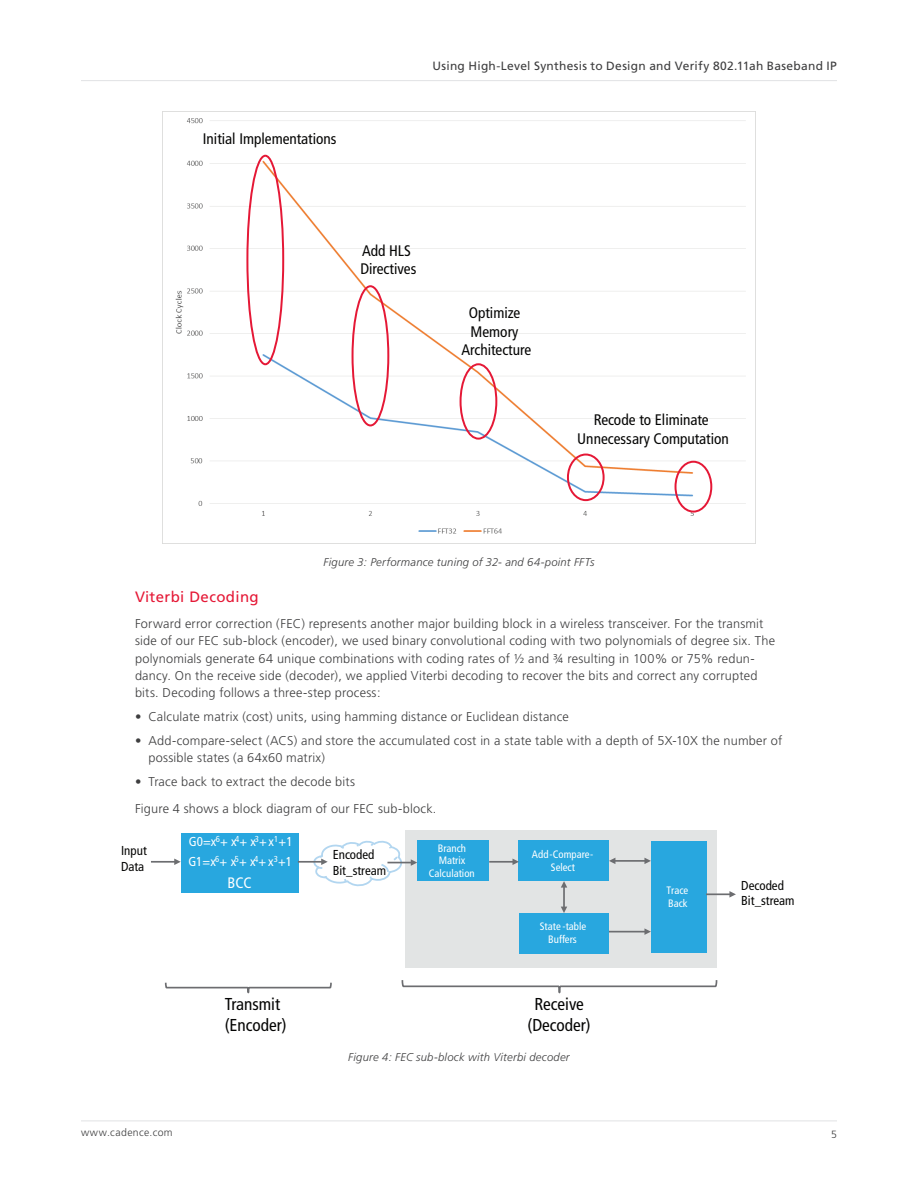
<style>
.page{position:relative;width:918px;height:1188px;background:#fff}
.page>*{position:absolute;margin:0;border:0;box-sizing:border-box;transform-origin:0 0}
.t1{font:condensed 17.25px "Frutiger";color:#050504}
.t2{font:condensed 15.3px/18.3px "Frutiger";color:#050504;text-align:center}
.t3{font:condensed 15.15px "Frutiger";color:#fff}
.Body_Header_A{font:15px "Frutiger";letter-spacing:.025em;color:#e51836}
.t4{font:condensed 12.9px/15.6px "Frutiger";color:#050504}
.t5{font:condensed 12.9px "Frutiger";color:#fff}
.Body{font:300 12.75px/17.2px "Frutiger";letter-spacing:.015em;color:#3e3e3f}
.t6{font:12px "Frutiger";letter-spacing:.02em;color:#3e3e3f}
.t7{font:italic 300 11.25px "Frutiger";letter-spacing:.02em;color:#3e3e3f}
.t8{font:condensed 10.8px/12.9px "Frutiger";color:#fff;text-align:center}
.t9{font:300 10.5px "Frutiger";letter-spacing:.04em;color:#3e3e3f}
</style>
<div class="page">
<img style="left:162px;top:112px;width:594px;height:431px">
<div style="left:246px;top:155px;width:38px;height:210px;border:2px solid #e51836;border-radius:50%"></div>
<div style="left:352px;top:285px;width:37px;height:141px;border:2px solid #e51836;border-radius:50%"></div>
<div style="left:460px;top:363px;width:37px;height:77px;border:2px solid #e51836;border-radius:50%"></div>
<div style="left:567px;top:454px;width:38px;height:47px;border:2px solid #e51836;border-radius:50%"></div>
<div style="left:675px;top:461px;width:37px;height:52px;border:2px solid #e51836;border-radius:50%"></div>
<div style="left:405px;top:830px;width:312px;height:138px;background:#e2e4e4"></div>
<div style="left:519px;top:913px;width:90px;height:40px;background:#28a7df"></div>
<div style="left:417px;top:841px;width:72px;height:40px;background:#28a7df"></div>
<div style="left:519px;top:841px;width:90px;height:40px;background:#28a7df"></div>
<hr style="left:489px;top:861px;width:25px;height:2px;background:#6c6d70">
<svg style="left:513px;top:859px;width:6px;height:6px"></svg>
<div style="left:651px;top:841px;width:55px;height:111px;background:#28a7df"></div>
<hr style="left:614px;top:860px;width:32px;height:2px;background:#6c6d70">
<svg style="left:609px;top:858px;width:6px;height:6px"></svg>
<svg style="left:644px;top:858px;width:7px;height:6px"></svg>
<hr style="left:563px;top:887px;width:2px;height:21px;background:#6c6d70">
<svg style="left:561px;top:881px;width:6px;height:7px"></svg>
<svg style="left:561px;top:907px;width:6px;height:6px"></svg>
<hr style="left:706px;top:893px;width:25px;height:2px;background:#6c6d70">
<svg style="left:729px;top:891px;width:7px;height:7px"></svg>
<hr style="left:609px;top:931px;width:37px;height:1px;background:#6c6d70">
<svg style="left:644px;top:928px;width:7px;height:7px"></svg>
<div style="left:181px;top:834px;width:117px;height:59px;background:#28a7df"></div>
<hr style="left:298px;top:861px;width:24px;height:2px;background:#6c6d70">
<svg style="left:313px;top:841px;width:104px;height:45px"></svg>
<hr style="left:151px;top:861px;width:24px;height:2px;background:#6c6d70">
<svg style="left:174px;top:859px;width:7px;height:6px"></svg>
<svg style="left:164px;top:982px;width:168px;height:12px"></svg>
<svg style="left:401px;top:980px;width:317px;height:14px"></svg>
<hr style="left:81px;top:1121px;width:756px;height:1px;background:#e1e2e4">
<hr style="left:81px;top:80px;width:756px;height:1px;background:#e1e2e4">
<p class="t2" style="left:203px;top:130px;width:135px">Initial Implementations</p>
<p class="t6" style="left:433px;top:59px;width:406px">Using High-Level Synthesis to Design and Verify 802.11ah Baseband IP</p>
<p class="t2" style="left:360px;top:241px;width:58px;text-align:left">Add HLS<br>Directives</p>
<p class="t2" style="left:461px;top:304px;width:71px">Optimize<br>Memory<br>Architecture</p>
<p class="t2" style="left:577px;top:411px;width:153px">Recode to Eliminate<br>Unnecessary Computation</p>
<p class="t7" style="left:324px;top:556px;width:272px">Figure 3: Performance tuning of 32- and 64-point FFTs</p>
<p class="Body_Header_A" style="left:135px;top:588px;width:125px">Viterbi Decoding</p>
<p class="Body" style="left:135px;top:615px;width:642px">Forward error correction (FEC) represents another major building block in a wireless transceiver. For the transmit side of our FEC sub-block (encoder), we used binary convolutional coding with two polynomials of degree six. The polynomials generate 64 unique combinations with coding rates of ½ and ¾ resulting in 100% or 75% redun&shy;dancy. On the receive side (decoder), we applied Viterbi decoding to recover the bits and correct any corrupted bits. Decoding follows a three-step process:</p>
<p class="Body" style="left:135px;top:708px;width:435px">• Calculate matrix (cost) units, using hamming distance or Euclidean distance</p>
<p class="Body" style="left:148px;top:732px;width:635px;text-indent:-14px">• Add-compare-select (ACS) and store the accumulated cost in a state table with a depth of 5X-10X the number of possible states (a 64x60 matrix)</p>
<p class="Body" style="left:135px;top:774px;width:222px">• Trace back to extract the decode bits</p>
<p class="Body" style="left:135px;top:800px;width:303px">Figure 4 shows a block diagram of our FEC sub-block.</p>
<p class="t4" style="left:121px;top:843px;width:27px">Input<br>Data</p>
<p class="t5" style="left:189px;top:834px;width:105px">G0=x<sup>6</sup>+ x<sup>4</sup>+ x<sup>3</sup>+x<sup>1</sup>+1</p>
<p class="t5" style="left:188px;top:854px;width:105px">G1=x<sup>6</sup>+ x<sup>5</sup>+ x<sup>4</sup>+x<sup>3</sup>+1</p>
<p class="t3" style="left:227px;top:874px;width:26px">BCC</p>
<p class="t4" style="left:333px;top:847px;width:55px">Encoded<br>Bit_stream</p>
<p class="t8" style="left:429px;top:841px;width:47px">Branch<br>Matrix<br>Calculation</p>
<p class="t8" style="left:532px;top:848px;width:63px">Add-Compare-<br>Select</p>
<p class="t8" style="left:540px;top:920px;width:48px">State -table<br>Buffers</p>
<p class="t1" style="left:225px;top:994px;width:57px">Transmit</p>
<p class="t1" style="left:534px;top:994px;width:51px">Receive</p>
<p class="t1" style="left:225px;top:1015px;width:63px">(Encoder)</p>
<p class="t1" style="left:528px;top:1015px;width:65px">(Decoder)</p>
<p class="t7" style="left:348px;top:1051px;width:223px">Figure 4: FEC sub-block with Viterbi decoder</p>
<p class="t8" style="left:667px;top:884px;width:23px;text-align:left">Trace<br>Back</p>
<p class="t4" style="left:741px;top:878px;width:55px">Decoded<br>Bit_stream</p>
<p class="t9" style="left:81px;top:1127px;width:93px">www.cadence.com</p>
<p class="t9" style="left:831px;top:1128px;width:7px">5</p>
</div>
